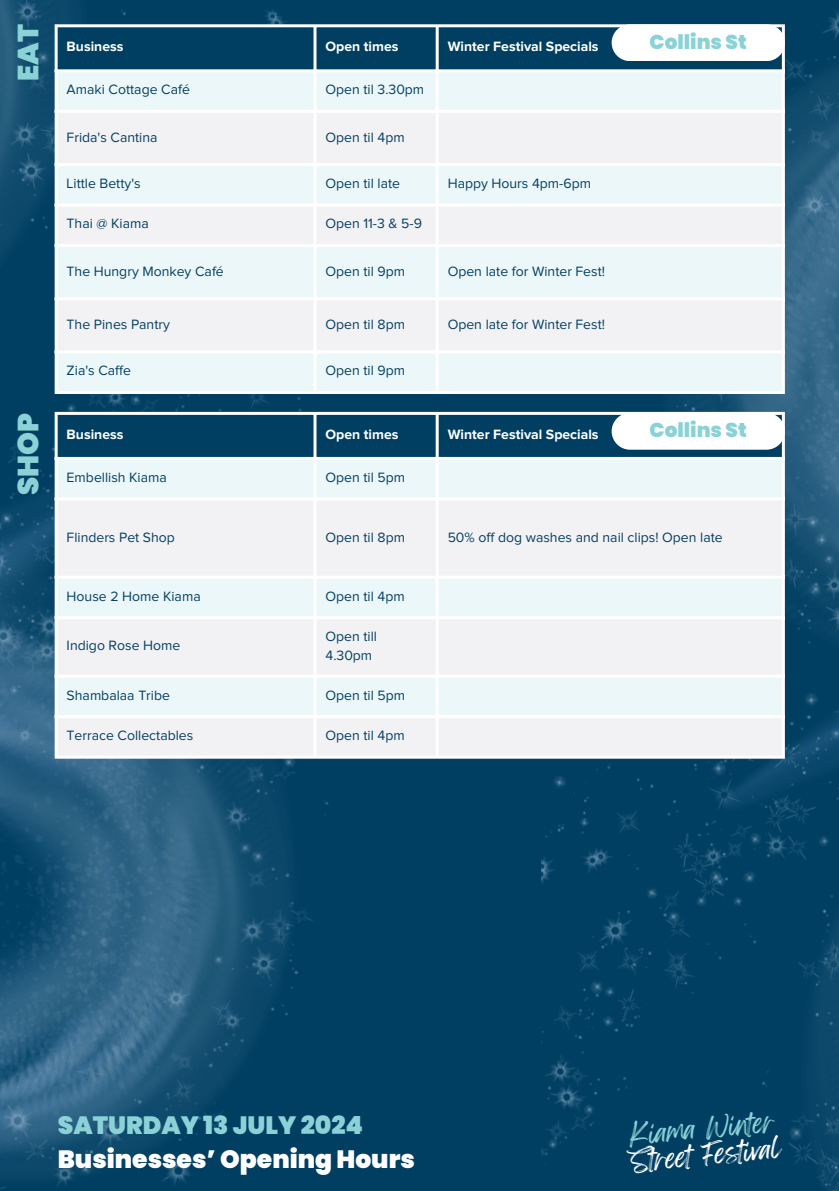
<style>
.page{position:relative;width:839px;height:1191px;background:#fff}
.page>*{position:absolute;margin:0;border:0;box-sizing:border-box;transform-origin:0 0}
.t1{font:900 29.2px "Poppins";color:#8bd2d7}
.t2{font:900 25px "Poppins";color:#fff}
.t3{font:900 25px "Poppins";color:#8bd2d7}
.t4{font:24px "Feeling Passionate";color:#fff}
.t5{font:24px "Feeling Passionate";color:#8bd2d7}
.t6{font:900 20px "Poppins";color:#8bd2d7}
.t7{font:14px/18.6px "Proxima Nova";color:#054063}
.t8{font:700 14px "Proxima Nova";color:#fff}
</style>
<div class="page">
<div style="left:0;top:0;width:838px;height:1191px;background:#003f62"></div>
<img style="left:0;top:0;width:477px;height:1189px">
<img style="left:541px;top:11px;width:297px;height:1180px">
<svg style="left:58px;top:27px;width:723px;height:42px"></svg>
<div style="left:58px;top:72px;width:723px;height:319px;background:#ebf7f8"></div>
<div style="left:58px;top:113px;width:723px;height:238px;background:#f2f2f4"></div>
<hr style="left:55px;top:27px;width:3px;height:364px;background:#fff">
<hr style="left:313px;top:27px;width:3px;height:364px;background:#fff">
<hr style="left:435px;top:27px;width:3px;height:364px;background:#fff">
<hr style="left:781px;top:27px;width:3px;height:364px;background:#fff">
<hr style="left:55px;top:24px;width:729px;height:3px;background:#fff">
<hr style="left:55px;top:69px;width:729px;height:3px;background:#fff">
<hr style="left:55px;top:110px;width:729px;height:3px;background:#fff">
<hr style="left:55px;top:163px;width:729px;height:3px;background:#fff">
<hr style="left:55px;top:204px;width:729px;height:3px;background:#fff">
<hr style="left:55px;top:244px;width:729px;height:3px;background:#fff">
<hr style="left:55px;top:297px;width:729px;height:3px;background:#fff">
<hr style="left:55px;top:351px;width:729px;height:3px;background:#fff">
<hr style="left:55px;top:391px;width:729px;height:3px;background:#fff">
<div style="left:611px;top:24px;width:173px;height:37px;background:#fff;border-radius:18px"></div>
<svg style="left:58px;top:415px;width:723px;height:42px"></svg>
<div style="left:58px;top:460px;width:723px;height:37px;background:#ebf7f8"></div>
<div style="left:58px;top:500px;width:723px;height:256px;background:#f2f2f4"></div>
<hr style="left:55px;top:415px;width:3px;height:341px;background:#fff">
<hr style="left:313px;top:415px;width:3px;height:341px;background:#fff">
<hr style="left:435px;top:415px;width:3px;height:341px;background:#fff">
<hr style="left:781px;top:415px;width:3px;height:341px;background:#fff">
<hr style="left:55px;top:412px;width:729px;height:3px;background:#fff">
<hr style="left:55px;top:457px;width:729px;height:3px;background:#fff">
<hr style="left:55px;top:497px;width:729px;height:3px;background:#fff">
<hr style="left:55px;top:576px;width:729px;height:3px;background:#fff">
<hr style="left:55px;top:616px;width:729px;height:3px;background:#fff">
<hr style="left:55px;top:675px;width:729px;height:3px;background:#fff">
<hr style="left:55px;top:715px;width:729px;height:3px;background:#fff">
<hr style="left:55px;top:756px;width:729px;height:3px;background:#fff">
<div style="left:611px;top:413px;width:173px;height:37px;background:#fff;border-radius:18px"></div>
<p class="t1" style="left:8px;top:81px;width:58px;rotate:-90deg">EAT</p>
<p class="t6" style="left:649px;top:28px;width:99px">Collins St</p>
<h2 class="t8" style="left:67px;top:39px;width:58px">Business</h2>
<h2 class="t8" style="left:325px;top:39px;width:74px">Open times</h2>
<h3 class="t8" style="left:447px;top:39px;width:152px">Winter Festival Specials</h3>
<p class="t7" style="left:67px;top:81px;width:125px">Amaki Cottage Café</p>
<p class="t7" style="left:325px;top:81px;width:100px">Open til 3.30pm</p>
<h1 class="t7" style="left:67px;top:128px;width:92px">Frida's Cantina</h1>
<p class="t7" style="left:325px;top:128px;width:81px">Open til 4pm</p>
<p class="t7" style="left:67px;top:175px;width:76px">Little Betty's</p>
<p class="t7" style="left:325px;top:175px;width:76px">Open til late</p>
<p class="t7" style="left:447px;top:175px;width:145px">Happy Hours 4pm-6pm</p>
<p class="t7" style="left:67px;top:215px;width:84px">Thai @ Kiama</p>
<p class="t7" style="left:325px;top:215px;width:98px">Open 11-3 &amp; 5-9</p>
<p class="t7" style="left:67px;top:263px;width:159px">The Hungry Monkey Café</p>
<p class="t7" style="left:325px;top:263px;width:81px">Open til 9pm</p>
<p class="t7" style="left:447px;top:263px;width:159px">Open late for Winter Fest!</p>
<p class="t7" style="left:67px;top:316px;width:105px">The Pines Pantry</p>
<p class="t7" style="left:325px;top:316px;width:81px">Open til 8pm</p>
<p class="t7" style="left:447px;top:316px;width:159px">Open late for Winter Fest!</p>
<p class="t7" style="left:67px;top:362px;width:66px">Zia's Caffe</p>
<p class="t7" style="left:325px;top:362px;width:81px">Open til 9pm</p>
<p class="t1" style="left:8px;top:495px;width:84px;rotate:-90deg">SHOP</p>
<p class="t6" style="left:649px;top:416px;width:99px">Collins St</p>
<p class="t8" style="left:67px;top:426px;width:58px">Business</p>
<p class="t8" style="left:325px;top:426px;width:74px">Open times</p>
<p class="t8" style="left:447px;top:426px;width:152px">Winter Festival Specials</p>
<p class="t7" style="left:67px;top:468px;width:102px">Embellish Kiama</p>
<p class="t7" style="left:325px;top:468px;width:81px">Open til 5pm</p>
<p class="t7" style="left:67px;top:529px;width:110px">Flinders Pet Shop</p>
<p class="t7" style="left:325px;top:529px;width:81px">Open til 8pm</p>
<p class="t7" style="left:447px;top:529px;width:276px">50% off dog washes and nail clips! Open late</p>
<p class="t7" style="left:67px;top:587px;width:136px">House 2 Home Kiama</p>
<p class="t7" style="left:325px;top:587px;width:81px">Open til 4pm</p>
<p class="t7" style="left:67px;top:637px;width:115px">Indigo Rose Home</p>
<p class="t7" style="left:325px;top:628px;width:53px">Open till<br>4.30pm</p>
<p class="t7" style="left:67px;top:686px;width:105px">Shambalaa Tribe</p>
<p class="t7" style="left:325px;top:686px;width:81px">Open til 5pm</p>
<p class="t7" style="left:67px;top:727px;width:128px">Terrace Collectables</p>
<p class="t7" style="left:325px;top:727px;width:81px">Open til 4pm</p>
<p class="t3" style="left:58px;top:1108px;width:307px">SATURDAY 13 JULY 2024</p>
<p class="t5" style="left:628px;top:1115px;width:147px;rotate:-5deg">Kiama Winter</p>
<p class="t2" style="left:58px;top:1142px;width:358px">Businesses’ Opening Hours</p>
<h3 class="t4" style="left:629px;top:1142px;width:153px;rotate:-5deg">Street Festival</h3>
</div>
